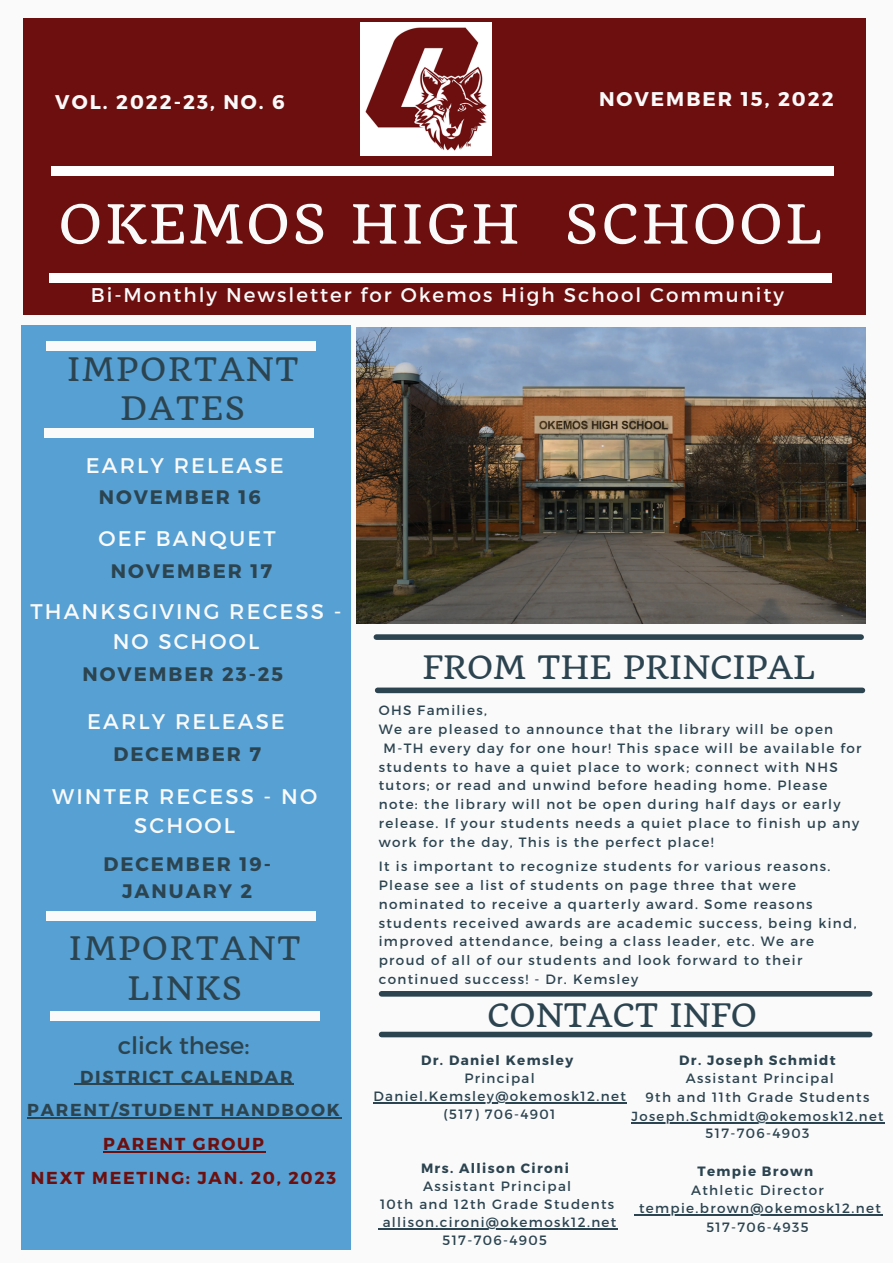
<style>
.page{position:relative;width:893px;height:1264px;background:#fff}
.page>*{position:absolute;margin:0;border:0;box-sizing:border-box;transform-origin:0 0}
.t1{font:52.65px "Quando";letter-spacing:.05em;color:#fafafa}
.t2{font:31.5px/39.3px "Quando";letter-spacing:.05em;color:#2c4450;text-align:center}
.t3{font:31.5px "Quando";color:#2c4450}
.t4{font:24px "Montserrat";color:#2c4450}
.t5{font:21.15px/29.2px "Montserrat";letter-spacing:.1em;color:#fafafa;text-align:center}
.t6{font:19.8px "Montserrat";letter-spacing:.1em;color:#fafafa}
.t7{font:700 19.8px "Montserrat";letter-spacing:.1em;color:#fafafa}
.t8{font:700 19.5px/27px "Montserrat";letter-spacing:.1em;color:#2c4450;text-align:center}
.t9{font:700 17.25px/33.8px "Montserrat";letter-spacing:.1em;color:#2c4450;text-align:center}
.t10{font:700 17.25px/33.8px "Montserrat";letter-spacing:.1em;color:#6d0f0f;text-align:center}
.t11{font:13.5px/18.8px "Montserrat";letter-spacing:.1em;color:#2c4450;text-align:center}
.t12{font:700 13.5px "Montserrat";letter-spacing:.1em;color:#2c4450}
.t13{font:13.2px "Montserrat";letter-spacing:.1em;color:#2c4450}
</style>
<div class="page">
<div style="left:0;top:0;width:892px;height:1262px;background:#fafafa"></div>
<div style="left:24px;top:19px;width:841px;height:295px;background:#6d0f0f"></div>
<div style="left:21px;top:325px;width:330px;height:924px;background:#57a0d3"></div>
<div style="left:51px;top:167px;width:782px;height:9px;background:#fff"></div>
<div style="left:49px;top:273px;width:782px;height:9px;background:#fff"></div>
<div style="left:46px;top:341px;width:270px;height:9px;background:#fafafa"></div>
<div style="left:44px;top:429px;width:270px;height:9px;background:#fafafa"></div>
<div style="left:46px;top:912px;width:270px;height:9px;background:#fafafa"></div>
<div style="left:50px;top:1011px;width:270px;height:9px;background:#fafafa"></div>
<div style="left:376px;top:634px;width:485px;height:6px;background:#2c4450"></div>
<div style="left:377px;top:687px;width:485px;height:6px;background:#2c4450"></div>
<div style="left:381px;top:991px;width:488px;height:5px;background:#2c4450"></div>
<div style="left:381px;top:1031px;width:488px;height:6px;background:#2c4450"></div>
<img style="left:356px;top:327px;width:508px;height:296px">
<img style="left:360px;top:23px;width:131px;height:132px">
<hr style="left:80px;top:1083px;width:214px;height:1px;background:#2c4450">
<hr style="left:27px;top:1117px;width:314px;height:1px;background:#2c4450">
<hr style="left:103px;top:1151px;width:163px;height:1px;background:#6d0f0f">
<hr style="left:373px;top:1102px;width:247px;height:1px;background:#2c4450">
<hr style="left:382px;top:1228px;width:235px;height:1px;background:#2c4450">
<hr style="left:631px;top:1121px;width:253px;height:2px;background:#2c4450">
<hr style="left:639px;top:1214px;width:243px;height:1px;background:#2c4450">
<h3 class="t7" style="left:55px;top:89px;width:231px">VOL. 2022-23, NO. 6</h3>
<h3 class="t7" style="left:599px;top:86px;width:236px">NOVEMBER 15, 2022</h3>
<h1 class="t1" style="left:58px;top:191px;width:765px">OKEMOS HIGH SCHOOL</h1>
<h3 class="t6" style="left:91px;top:282px;width:694px">Bi-Monthly Newsletter for Okemos High School Community</h3>
<h2 class="t2" style="left:67px;top:349px;width:233px">IMPORTANT<br>DATES</h2>
<h3 class="t5" style="left:86px;top:450px;width:199px">EARLY RELEASE</h3>
<h3 class="t8" style="left:99px;top:482px;width:163px">NOVEMBER 16</h3>
<h3 class="t5" style="left:99px;top:523px;width:178px">OEF BANQUET</h3>
<h3 class="t8" style="left:111px;top:556px;width:163px">NOVEMBER 17</h3>
<h3 class="t5" style="left:31px;top:596px;width:312px">THANKSGIVING RECESS -<br>NO SCHOOL</h3>
<h3 class="t8" style="left:83px;top:659px;width:202px">NOVEMBER 23-25</h3>
<h3 class="t5" style="left:87px;top:706px;width:199px">EARLY RELEASE</h3>
<h3 class="t8" style="left:113px;top:739px;width:149px">DECEMBER 7</h3>
<h3 class="t5" style="left:52px;top:780px;width:266px">WINTER RECESS - NO<br>SCHOOL</h3>
<h3 class="t8" style="left:103px;top:850px;width:169px">DECEMBER 19-<br>JANUARY 2</h3>
<h2 class="t2" style="left:69px;top:929px;width:233px">IMPORTANT<br>LINKS</h2>
<h3 class="t4" style="left:118px;top:1029px;width:133px">click these:</h3>
<p class="t9" style="left:27px;top:1058px;width:314px">DISTRICT CALENDAR<br>PARENT/STUDENT HANDBOOK</p>
<p class="t10" style="left:31px;top:1126px;width:307px">PARENT GROUP<br>NEXT MEETING: JAN. 20, 2023</p>
<h2 class="t3" style="left:422px;top:647px;width:394px">FROM THE PRINCIPAL</h2>
<p class="t11" style="left:379px;top:700px;width:110px">OHS Families,</p>
<p class="t11" style="left:379px;top:719px;width:456px">We are pleased to announce that the library will be open</p>
<p class="t11" style="left:383px;top:738px;width:479px">M-TH every day for one hour! This space will be available for</p>
<p class="t11" style="left:379px;top:756px;width:460px">students to have a quiet place to work; connect with NHS</p>
<p class="t11" style="left:379px;top:775px;width:450px">tutors; or read and unwind before heading home. Please</p>
<p class="t11" style="left:379px;top:794px;width:463px">note: the library will not be open during half days or early</p>
<p class="t11" style="left:379px;top:813px;width:482px">release. If your students needs a quiet place to finish up any</p>
<p class="t11" style="left:379px;top:831px;width:336px">work for the day, This is the perfect place!</p>
<p class="t11" style="left:379px;top:856px;width:479px;text-align:left">It is important to recognize students for various reasons.<br>Please see a list of students on page three that were nominated to receive a quarterly award. Some reasons students received awards are academic success, being kind, improved attendance, being a class leader, etc. We are proud of all of our students and look forward to their continued success! - Dr. Kemsley</p>
<h2 class="t3" style="left:487px;top:995px;width:271px">CONTACT INFO</h2>
<p class="t12" style="left:421px;top:1051px;width:154px">Dr. Daniel Kemsley</p>
<p class="t11" style="left:373px;top:1068px;width:254px;line-height:18px">Principal<br>Daniel.Kemsley@okemosk12.net (517) 706-4901</p>
<p class="t12" style="left:679px;top:1051px;width:158px">Dr. Joseph Schmidt</p>
<p class="t11" style="left:645px;top:1068px;width:225px">Assistant Principal<br>9th and 11th Grade Students</p>
<p class="t13" style="left:631px;top:1107px;width:253px">Joseph.Schmidt@okemosk12.net</p>
<p class="t11" style="left:705px;top:1123px;width:105px">517-706-4903</p>
<p class="t12" style="left:697px;top:1162px;width:117px">Tempie Brown</p>
<p class="t11" style="left:639px;top:1179px;width:243px">Athletic Director tempie.brown@okemosk12.net<br>517-706-4935</p>
<p class="t12" style="left:421px;top:1159px;width:149px">Mrs. Allison Cironi</p>
<p class="t11" style="left:380px;top:1176px;width:238px;line-height:18px">Assistant Principal<br>10th and 12th Grade Students allison.cironi@okemosk12.net<br>517-706-4905</p>
</div>
